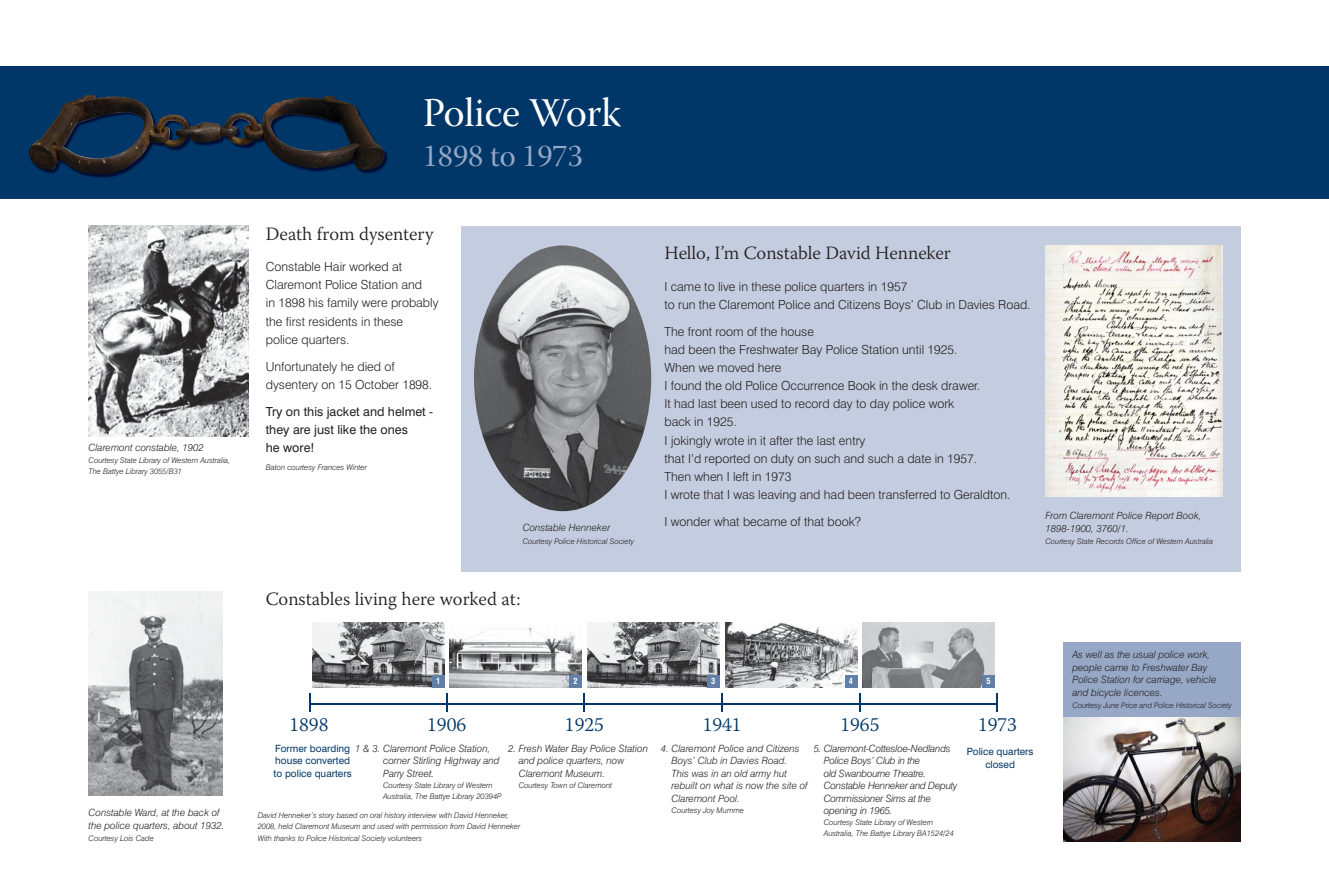
<style>
.page{position:relative;width:1329px;height:886px;background:#fff}
.page>*{position:absolute;margin:0;border:0;box-sizing:border-box;transform-origin:0 0}
.t1{font:40.62px "Warnock Pro Subh";letter-spacing:-.005em;color:#fff}
.t2{font:31.25px "Warnock Pro Subh";color:#96a8c6}
.t3{font:300 19.88px "Warnock Pro";color:#003768}
.t4{font:300 18.75px "Warnock Pro";color:#231f20}
.t5{font:300 12.5px/18.1px "Swiss 721 BT";color:#231f20}
.t6{font:12.5px/18.1px "Swiss 721 BT";color:#231f20}
.t7{font:italic 300 10px/12.5px "Swiss 721 BT";color:#231f20}
.t8{font:italic 300 10px/12.5px "Swiss 721 BT";letter-spacing:-.02em;color:#231f20}
.t9{font:10px/12.5px "Swiss 721 BT";color:#003768}
.t10{font:700 condensed 8.25px "Swiss 721 BT";color:#fff}
.t11{font:italic 300 7.75px/11px "Swiss 721 BT";color:#231f20}
</style>
<div class="page">
<div style="left:0;top:66px;width:1329px;height:133px;background:#003768"></div>
<div style="left:461px;top:226px;width:779px;height:345px;background:#c4cddf"></div>
<img style="left:28px;top:95px;width:358px;height:80px">
<img style="left:89px;top:226px;width:159px;height:211px">
<img style="left:89px;top:591px;width:134px;height:204px">
<img style="left:474px;top:245px;width:177px;height:266px;border-radius:50%">
<img style="left:1045px;top:245px;width:177px;height:251px">
<hr style="left:310px;top:703px;width:687px;height:1px;background:#003768">
<svg style="left:309px;top:693px;width:1px;height:19px"></svg>
<svg style="left:446px;top:693px;width:1px;height:19px"></svg>
<svg style="left:584px;top:693px;width:1px;height:19px"></svg>
<svg style="left:721px;top:693px;width:2px;height:19px"></svg>
<svg style="left:859px;top:693px;width:1px;height:19px"></svg>
<svg style="left:996px;top:693px;width:2px;height:19px"></svg>
<img style="left:312px;top:623px;width:132px;height:64px">
<div style="left:432px;top:675px;width:12px;height:12px;background:#6280a7"></div>
<img style="left:450px;top:627px;width:131px;height:60px">
<div style="left:569px;top:675px;width:12px;height:12px;background:#6280a7"></div>
<img style="left:587px;top:623px;width:132px;height:64px">
<div style="left:707px;top:675px;width:12px;height:12px;background:#6280a7"></div>
<img style="left:725px;top:623px;width:132px;height:64px">
<div style="left:845px;top:675px;width:12px;height:12px;background:#6280a7"></div>
<img style="left:862px;top:623px;width:132px;height:64px">
<div style="left:982px;top:675px;width:12px;height:12px;background:#6280a7"></div>
<div style="left:1063px;top:642px;width:177px;height:75px;background:#96a8c6"></div>
<img style="left:1063px;top:718px;width:177px;height:124px">
<p class="t7" style="left:89px;top:442px;width:117px">Claremont constable, 1902</p>
<p class="t11" style="left:89px;top:456px;width:143px">Courtesy State Library of Western Australia,<br>The Battye Library 3055/B31</p>
<p class="t7" style="left:89px;top:807px;width:137px">Constable Ward, at the back of the police quarters, about 1932.</p>
<p class="t11" style="left:89px;top:834px;width:67px">Courtesy Lois Cade</p>
<h1 class="t1" style="left:423px;top:97px;width:200px">Police Work</h1>
<h2 class="t2" style="left:423px;top:144px;width:162px">1898 to 1973</h2>
<h3 class="t4" style="left:266px;top:226px;width:169px">Death from dysentery</h3>
<p class="t5" style="left:266px;top:259px;width:174px">Constable Hair worked at<br>Claremont Police Station and<br>in 1898 his family were probably the first residents in these police quarters.</p>
<p class="t5" style="left:266px;top:358px;width:168px">Unfortunately he died of dysentery on 15 October 1898.</p>
<p class="t6" style="left:266px;top:403px;width:169px">Try on this jacket and helmet - they are just like the ones<br>he wore!</p>
<p class="t11" style="left:266px;top:462px;width:103px">Baton courtesy Frances Winter</p>
<p class="t7" style="left:523px;top:522px;width:89px">Constable Henneker</p>
<p class="t11" style="left:523px;top:536px;width:113px">Courtesy Police Historical Society</p>
<h3 class="t4" style="left:664px;top:246px;width:288px">Hello, I’m Constable David Henneker</h3>
<p class="t5" style="left:664px;top:278px;width:368px">I came to live in these police quarters in 1957<br>to run the Claremont Police and Citizens Boys’ Club in Davies Road.</p>
<p class="t5" style="left:664px;top:323px;width:348px">The front room of the house<br>had been the Freshwater Bay Police Station until 1925.<br>When we moved here<br>I found the old Police Occurrence Book in the desk drawer.<br>It had last been used to record day to day police work<br>back in 1925.<br>I jokingly wrote in it after the last entry<br>that I’d reported on duty on such and such a date in 1957.<br>Then when I left in 1973<br>I wrote that I was leaving and had been transferred to Geraldton.</p>
<p class="t5" style="left:664px;top:514px;width:198px">I wonder what became of that book?</p>
<p class="t7" style="left:1045px;top:510px;width:157px">From Claremont Police Report Book,<br>1898-1900, 3760/1.</p>
<p class="t11" style="left:1045px;top:537px;width:169px">Courtesy State Records Office of Western Australia</p>
<h3 class="t4" style="left:266px;top:592px;width:256px">Constables living here worked at:</h3>
<p class="t10" style="left:436px;top:678px;width:6px">1</p>
<p class="t10" style="left:573px;top:678px;width:6px">2</p>
<p class="t10" style="left:711px;top:678px;width:6px">3</p>
<p class="t10" style="left:849px;top:678px;width:6px">4</p>
<p class="t10" style="left:986px;top:678px;width:6px">5</p>
<h3 class="t3" style="left:289px;top:716px;width:41px">1898</h3>
<h3 class="t3" style="left:427px;top:716px;width:41px">1906</h3>
<h3 class="t3" style="left:565px;top:716px;width:41px">1925</h3>
<h3 class="t3" style="left:703px;top:716px;width:41px">1941</h3>
<h3 class="t3" style="left:840px;top:716px;width:41px">1965</h3>
<h3 class="t3" style="left:978px;top:716px;width:41px">1973</h3>
<p class="t7" style="left:383px;top:743px;width:118px;text-indent:-28px">1 &amp; 3. Claremont Police Station, corner Stirling Highway and<br>Parry Street.</p>
<p class="t11" style="left:383px;top:780px;width:120px">Courtesy State Library of Western<br>Australia, The Battye Library 20394P</p>
<p class="t7" style="left:519px;top:743px;width:131px;text-indent:-11px">2. Fresh Water Bay Police Station and police quarters, now<br>Claremont Museum.</p>
<p class="t11" style="left:519px;top:780px;width:95px">Courtesy Town of Claremont</p>
<p class="t7" style="left:671px;top:743px;width:138px;text-indent:-11px">4. Claremont Police and Citizens<br>Boys’ Club in Davies Road.<br>This was in an old army hut rebuilt on what is now the site of<br>Claremont Pool.</p>
<p class="t11" style="left:671px;top:805px;width:74px">Courtesy Joy Mumme</p>
<p class="t8" style="left:824px;top:743px;width:135px;text-indent:-10px">5. Claremont-Cottesloe-Nedlands<br>Police Boys’ Club in the<br>old Swanbourne Theatre.<br>Constable Henneker and Deputy<br>Commissioner Sims at the opening in 1965.</p>
<p class="t11" style="left:824px;top:818px;width:132px">Courtesy State Library of Western<br>Australia, The Battye Library BA1524/24</p>
<p class="t9" style="left:274px;top:743px;width:79px">Former boarding house converted to police quarters</p>
<p class="t9" style="left:967px;top:746px;width:68px;text-align:center">Police quarters closed</p>
<p class="t11" style="left:258px;top:810px;width:264px">David Henneker’s story based on oral history interview with David Henneker,<br>2008, held Claremont Museum and used with permission from David Henneker</p>
<p class="t11" style="left:258px;top:834px;width:166px">With thanks to Police Historical Society volunteers</p>
<p class="t7" style="left:1072px;top:649px;width:145px">As well as the usual police work, people came to Freshwater Bay<br>Police Station for carriage, vehicle and bicycle licences.</p>
<p class="t11" style="left:1072px;top:701px;width:161px">Courtesy June Price and Police Historical Society</p>
</div>
